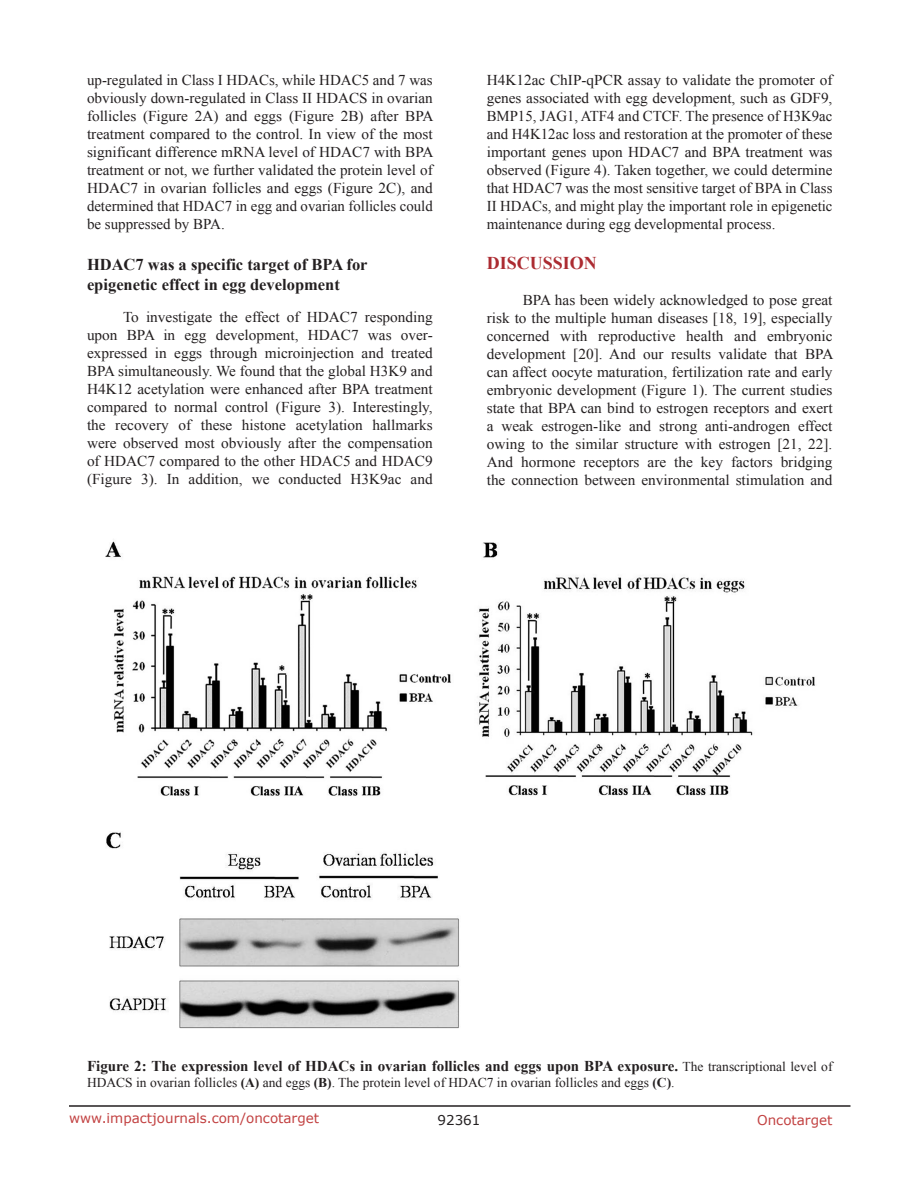
<style>
.page{position:relative;width:918px;height:1188px;background:#fff}
.page>*{position:absolute;margin:0;border:0;box-sizing:border-box;transform-origin:0 0}
.Heading{font:700 18px "Times New Roman";color:#ac2b31}
.SubHeading{font:700 16.5px/19.8px "Times New Roman";color:#231f20}
.BodyText{font:15px/18px "Times New Roman";color:#231f20;text-align:justify}
.figuretext{font:700 15px "Times New Roman";color:#231f20}
.figuretext-2{font:13.5px "Times New Roman";color:#231f20}
.t1{font:13.5px "Verdana";color:#c24141}
.t2{font:13.5px "Verdana";color:#231f20}
.s1{font-weight:400;font-size:13.5px}
.s2{font-weight:700}
</style>
<div class="page">
<hr style="left:69px;top:1105px;width:781px;height:2px;background:#231f20">
<img style="left:105px;top:541px;width:710px;height:488px">
<p class="BodyText" style="left:87px;top:71px;width:348px">up-regulated in Class I HDACs, while HDAC5 and 7 was obviously down-regulated in Class II HDACS in ovarian follicles (Figure 2A) and eggs (Figure 2B) after BPA treatment compared to the control. In view of the most significant difference mRNA level of HDAC7 with BPA treatment or not, we further validated the protein level of HDAC7 in ovarian follicles and eggs (Figure 2C), and determined that HDAC7 in egg and ovarian follicles could be suppressed by BPA.</p>
<p class="SubHeading" style="left:87px;top:254px;width:282px">HDAC7 was a specific target of BPA for epigenetic effect in egg development</p>
<p class="BodyText" style="left:87px;top:307px;width:347px;text-indent:36px">To investigate the effect of HDAC7 responding upon BPA in egg development, HDAC7 was over&shy;expressed in eggs through microinjection and treated BPA simultaneously. We found that the global H3K9 and H4K12 acetylation were enhanced after BPA treatment compared to normal control (Figure 3). Interestingly, the recovery of these histone acetylation hallmarks were observed most obviously after the compensation of HDAC7 compared to the other HDAC5 and HDAC9 (Figure 3). In addition, we conducted H3K9ac and</p>
<p class="BodyText" style="left:487px;top:71px;width:347px">H4K12ac ChIP-qPCR assay to validate the promoter of genes associated with egg development, such as GDF9, BMP15, JAG1, ATF4 and CTCF. The presence of H3K9ac and H4K12ac loss and restoration at the promoter of these important genes upon HDAC7 and BPA treatment was observed (Figure 4). Taken together, we could determine that HDAC7 was the most sensitive target of BPA in Class II HDACs, and might play the important role in epigenetic maintenance during egg developmental process.</p>
<p class="Heading" style="left:487px;top:251px;width:112px">DISCUSSION</p>
<p class="BodyText" style="left:487px;top:291px;width:348px;text-indent:36px">BPA has been widely acknowledged to pose great risk to the multiple human diseases [18, 19], especially concerned with reproductive health and embryonic development [20]. And our results validate that BPA can affect oocyte maturation, fertilization rate and early embryonic development (Figure 1). The current studies state that BPA can bind to estrogen receptors and exert a weak estrogen-like and strong anti-androgen effect owing to the similar structure with estrogen [21, 22].<br>And hormone receptors are the key factors bridging the connection between environmental stimulation and</p>
<p class="figuretext" style="left:87px;top:1056px;width:747px">Figure 2: The expression level of HDACs in ovarian follicles and eggs upon BPA exposure. <span class="s1">The transcriptional level of</span></p>
<p class="figuretext-2" style="left:87px;top:1074px;width:589px">HDACS in ovarian follicles <span class="s2">(A)</span> and eggs <span class="s2">(B)</span>. The protein level of HDAC7 in ovarian follicles and eggs <span class="s2">(C)</span>.</p>
<p class="t1" style="left:69px;top:1109px;width:252px">www.impactjournals.com/oncotarget</p>
<p class="t2" style="left:438px;top:1111px;width:44px">92361</p>
<p class="t1" style="left:757px;top:1111px;width:77px">Oncotarget</p>
</div>
